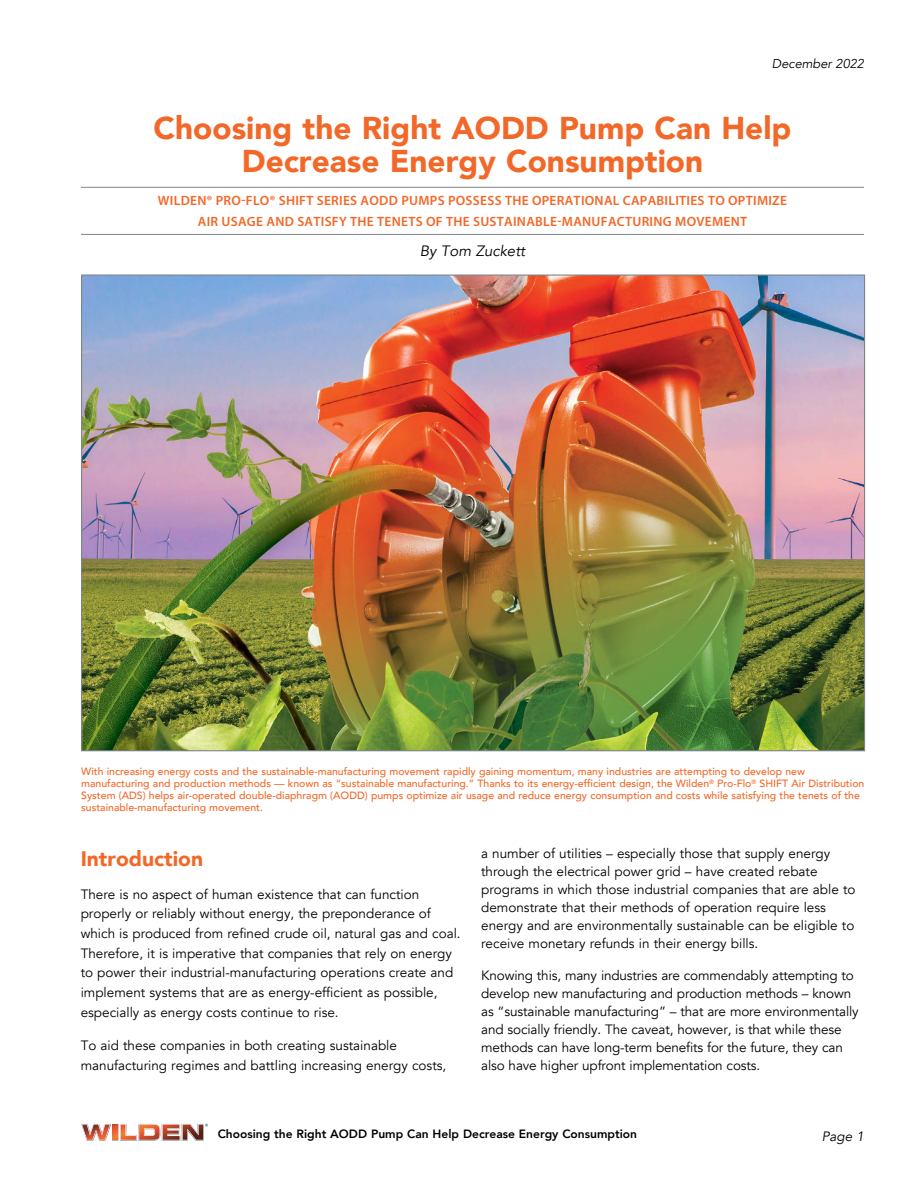
<style>
.page{position:relative;width:918px;height:1188px;background:#fff}
.page>*{position:absolute;margin:0;border:0;box-sizing:border-box;transform-origin:0 0}
.t1{font:900 31.5px/33px "Avenir";color:#f26829;text-align:center}
.t2{font:900 21px "Avenir";color:#f26829}
.t3{font:italic 15px "Avenir";color:#000}
.t4{font:13.5px/18px "Avenir";color:#000}
.t5{font:600 13.5px/21px "Myriad Pro";letter-spacing:.02em;color:#f26829;text-align:center}
.t6{font:italic 13.5px "Avenir";color:#000}
.t7{font:italic 12.75px "Avenir";color:#000}
.t8{font:800 12px "Avenir";color:#000}
.t9{font:500 10.5px/12px "Avenir";color:#f26829}
</style>
<div class="page">
<svg style="left:81px;top:1124px;width:127px;height:17px"></svg>
<hr style="left:81px;top:187px;width:783px;height:1px;background:#7e868c">
<hr style="left:81px;top:234px;width:783px;height:1px;background:#7e868c">
<img style="left:83px;top:276px;width:780px;height:473px">
<p class="t7" style="left:772px;top:56px;width:94px">December 2022</p>
<h1 class="t1" style="left:154px;top:111px;width:639px">Choosing the Right AODD Pump Can Help<br>Decrease Energy Consumption</h1>
<p class="t5" style="left:158px;top:190px;width:631px">WILDEN® PRO-FLO® SHIFT SERIES AODD PUMPS POSSESS THE OPERATIONAL CAPABILITIES TO OPTIMIZE<br>AIR USAGE AND SATISFY THE TENETS OF THE SUSTAINABLE-MANUFACTURING MOVEMENT</p>
<p class="t3" style="left:420px;top:242px;width:107px">By Tom Zuckett</p>
<p class="t9" style="left:81px;top:765px;width:785px">With increasing energy costs and the sustainable-manufacturing movement rapidly gaining momentum, many industries are attempting to develop new manufacturing and production methods — known as “sustainable manufacturing.” Thanks to its energy-efficient design, the Wilden<sup>®</sup> Pro-Flo<sup>®</sup> SHIFT Air Distribution System (ADS) helps air-operated double-diaphragm (AODD) pumps optimize air usage and reduce energy consumption and costs while satisfying the tenets of the sustainable-manufacturing movement.</p>
<h2 class="t2" style="left:81px;top:840px;width:124px">Introduction</h2>
<p class="t4" style="left:81px;top:885px;width:382px;line-height:19.6px">There is no aspect of human existence that can function properly or reliably without energy, the preponderance of which is produced from refined crude oil, natural gas and coal.<br>Therefore, it is imperative that companies that rely on energy to power their industrial-manufacturing operations create and implement systems that are as energy-efficient as possible, especially as energy costs continue to rise.</p>
<p class="t4" style="left:81px;top:1036px;width:367px;line-height:19.6px">To aid these companies in both creating sustainable manufacturing regimes and battling increasing energy costs,</p>
<p class="t4" style="left:481px;top:845px;width:376px">a number of utilities – especially those that supply energy through the electrical power grid – have created rebate programs in which those industrial companies that are able to demonstrate that their methods of operation require less energy and are environmentally sustainable can be eligible to receive monetary refunds in their energy bills.</p>
<p class="t4" style="left:481px;top:966px;width:379px">Knowing this, many industries are commendably attempting to develop new manufacturing and production methods – known as “sustainable manufacturing” – that are more environmentally and socially friendly. The caveat, however, is that while these methods can have long-term benefits for the future, they can also have higher upfront implementation costs.</p>
<p class="t8" style="left:218px;top:1125px;width:421px">Choosing the Right AODD Pump Can Help Decrease Energy Consumption</p>
<p class="t6" style="left:822px;top:1128px;width:44px">Page 1</p>
</div>
